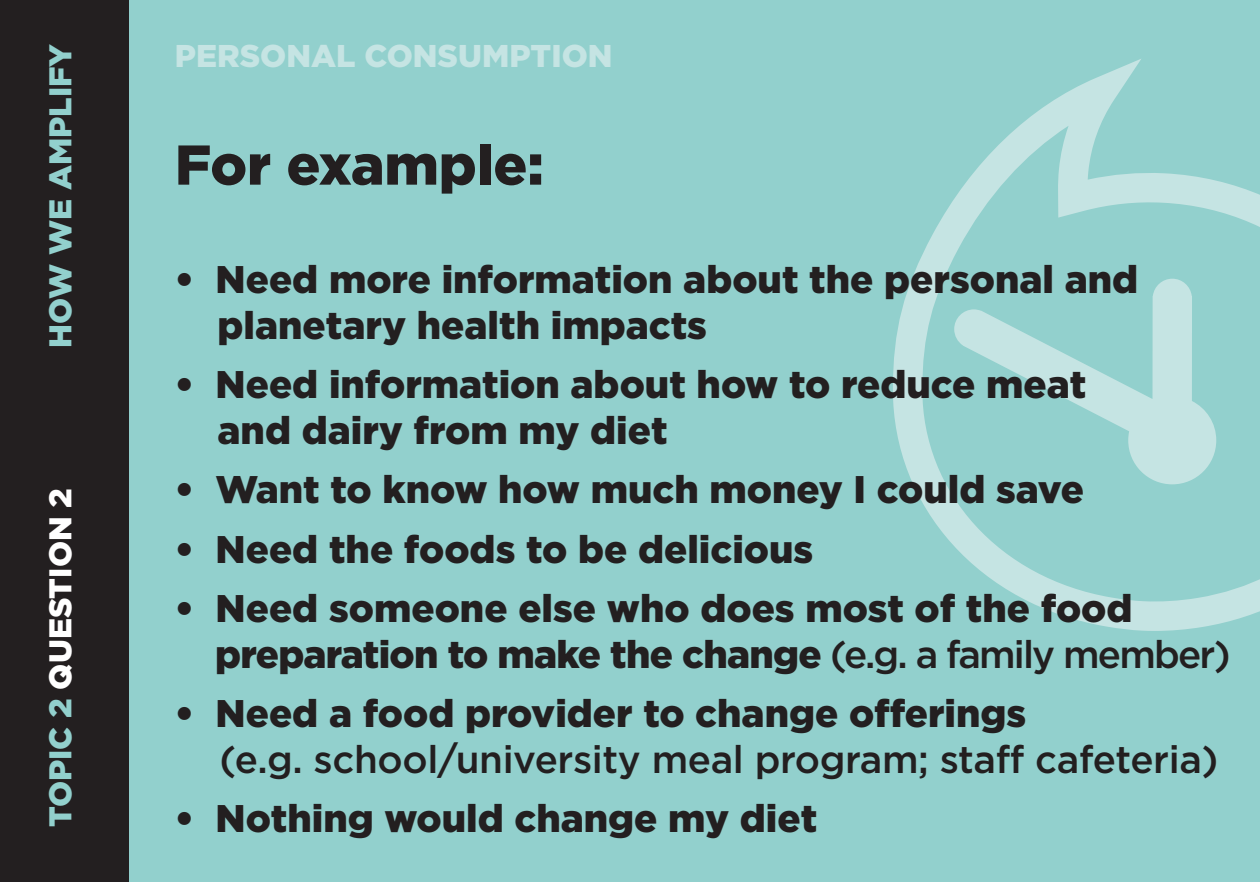
<style>
.page{position:relative;width:1260px;height:882px;background:#92d0cd}
.page>*{position:absolute;margin:0;border:0;box-sizing:border-box;transform-origin:0 0}
.t1{font:900 56px "Gotham HTF";color:#231f20}
.t2{font:900 38.5px/45.5px "Gotham HTF";color:#231f20}
.t3{font:500 38.5px "Gotham HTF";letter-spacing:-.01em;color:#231f20}
.t4{font:900 31.5px "Gotham HTF";color:#c5e4e3}
.t5{font:900 31.5px "Gotham HTF";color:#fff}
.t6{font:900 31.5px "Gotham HTF";color:#92d0cd}
.s1{color:#92d0cd}
.s2{font-weight:500}
</style>
<div class="page">
<div style="left:0;top:0;width:129px;height:882px;background:#231f20"></div>
<svg style="left:893px;top:59px;width:367px;height:572px"></svg>
<svg style="left:954px;top:279px;width:262px;height:205px"></svg>
<p class="t6" style="left:42px;top:348px;width:306px;rotate:-90deg">HOW WE AMPLIFY</p>
<p class="t5" style="left:42px;top:827px;width:340px;rotate:-90deg"><span class="s1">TOPIC 2</span> QUESTION 2</p>
<p class="t4" style="left:175px;top:37px;width:439px">PERSONAL CONSUMPTION</p>
<h1 class="t1" style="left:175px;top:132px;width:370px">For example:</h1>
<p class="t2" style="left:218px;top:256px;width:922px;text-indent:-43px">• Need more information about the personal and planetary health impacts</p>
<p class="t2" style="left:218px;top:361px;width:870px;text-indent:-43px">• Need information about how to reduce meat and dairy from my diet</p>
<p class="t2" style="left:175px;top:466px;width:911px">• Want to know how much money I could save</p>
<p class="t2" style="left:175px;top:525px;width:640px">• Need the foods to be delicious</p>
<p class="t2" style="left:215px;top:585px;width:1017px;text-indent:-40px">• Need someone else who does most of the food preparation to make the change <span class="s2">(e.g. a family member)</span></p>
<p class="t2" style="left:175px;top:690px;width:853px">• Need a food provider to change offerings</p>
<p class="t3" style="left:220px;top:737px;width:1000px">(e.g. school/university meal program; staff cafeteria)</p>
<p class="t2" style="left:175px;top:795px;width:644px">• Nothing would change my diet</p>
</div>
